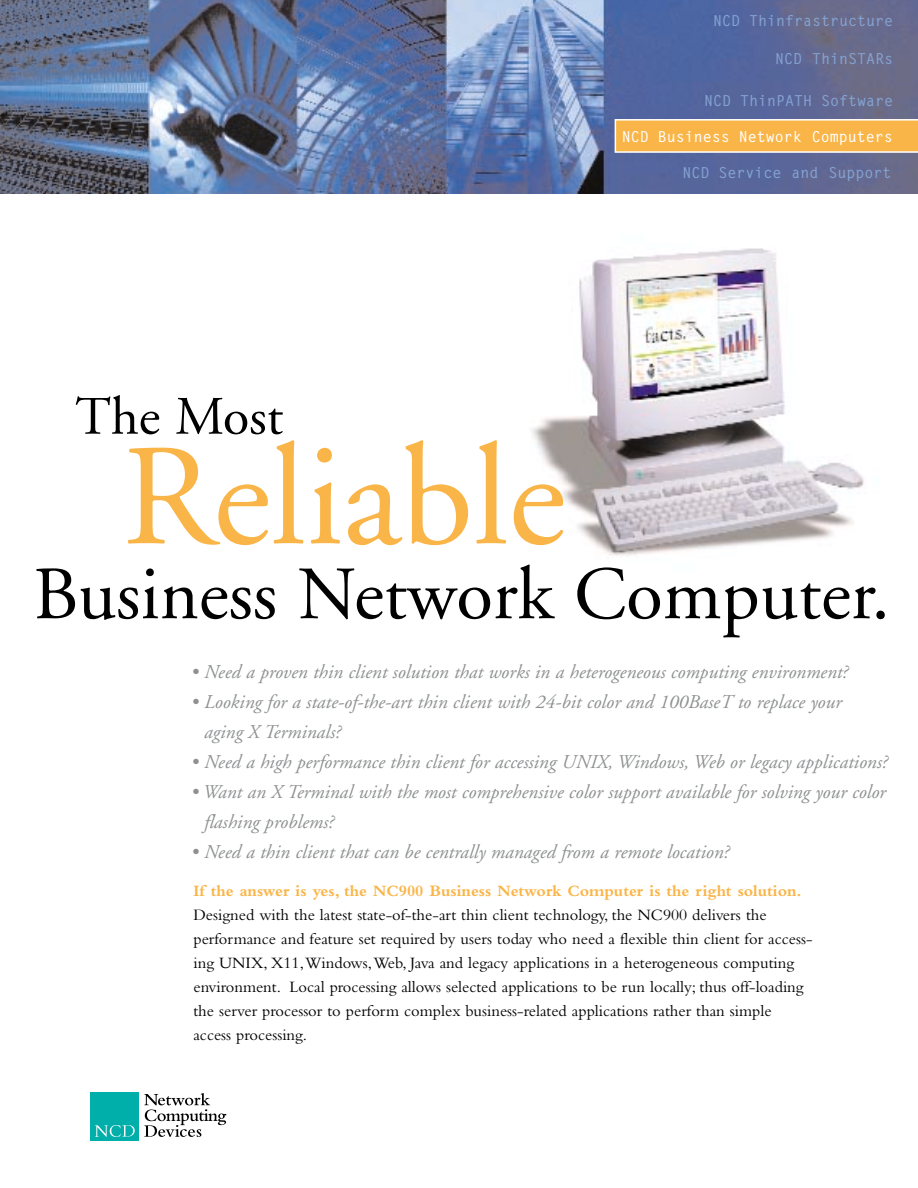
<style>
.page{position:relative;width:918px;height:1188px;background:#fff}
.page>*{position:absolute;margin:0;border:0;box-sizing:border-box;transform-origin:0 0}
.t1{font:144px "Adobe Garamond";color:#fab548}
.t2{font:75px "Adobe Garamond";color:#000}
.t3{font:54px "Adobe Garamond";color:#000}
.t4{font:italic 19.5px/30px "Adobe Garamond";color:#8e9091}
.t5{font:16.5px/24px "Bembo";color:#000}
.t6{font:700 16.5px "Bembo";color:#fab548}
.t7{font:700 15px "Letter Gothic";color:#85a3d2}
.t8{font:700 15px "Letter Gothic";color:#fff}
</style>
<div class="page">
<img style="left:0;top:0;width:918px;height:194px">
<svg style="left:615px;top:119px;width:303px;height:34px;background:#f9bb59"></svg>
<img style="left:532px;top:248px;width:333px;height:308px">
<div style="left:90px;top:1092px;width:49px;height:48px;background:#00afa9"></div>
<svg style="left:95px;top:1125px;width:40px;height:12px"></svg>
<svg style="left:144px;top:1093px;width:82px;height:44px"></svg>
<p class="t7" style="left:713px;top:15px;width:181px">NCD Thinfrastructure</p>
<p class="t7" style="left:775px;top:52px;width:119px">NCD ThinSTARs</p>
<p class="t7" style="left:704px;top:95px;width:190px">NCD ThinPATH Software</p>
<p class="t8" style="left:622px;top:130px;width:272px">NCD Business Network Computers</p>
<p class="t7" style="left:683px;top:167px;width:210px">NCD Service and Support</p>
<h3 class="t3" style="left:75px;top:395px;width:209px">The Most</h3>
<h1 class="t1" style="left:122px;top:439px;width:445px">Reliable</h1>
<h2 class="t2" style="left:33px;top:564px;width:858px">Business Network Computer.</h2>
<p class="t4" style="left:190px;top:659px;width:659px">• Need a proven thin client solution that works in a heterogeneous computing environment?</p>
<p class="t4" style="left:203px;top:689px;width:639px;text-indent:-13px">• Looking for a state-of-the-art thin client with 24-bit color and 100BaseT to replace your aging X Terminals?</p>
<p class="t4" style="left:190px;top:749px;width:698px">• Need a high performance thin client for accessing UNIX, Windows, Web or legacy applications?</p>
<p class="t4" style="left:203px;top:779px;width:683px;text-indent:-13px">• Want an X Terminal with the most comprehensive color support available for solving your color flashing problems?</p>
<p class="t4" style="left:190px;top:839px;width:540px">• Need a thin client that can be centrally managed from a remote location?</p>
<p class="t6" style="left:193px;top:885px;width:610px">If the answer is yes, the NC900 Business Network Computer is the right solution.</p>
<p class="t5" style="left:193px;top:904px;width:621px">Designed with the latest state-of-the-art thin client technology, the NC900 delivers the performance and feature set required by users today who need a flexible thin client for access&shy;ing UNIX, X11,Windows,Web, Java and legacy applications in a heterogeneous computing environment. Local processing allows selected applications to be run locally; thus off-loading the server processor to perform complex business-related applications rather than simple access processing.</p>
</div>
